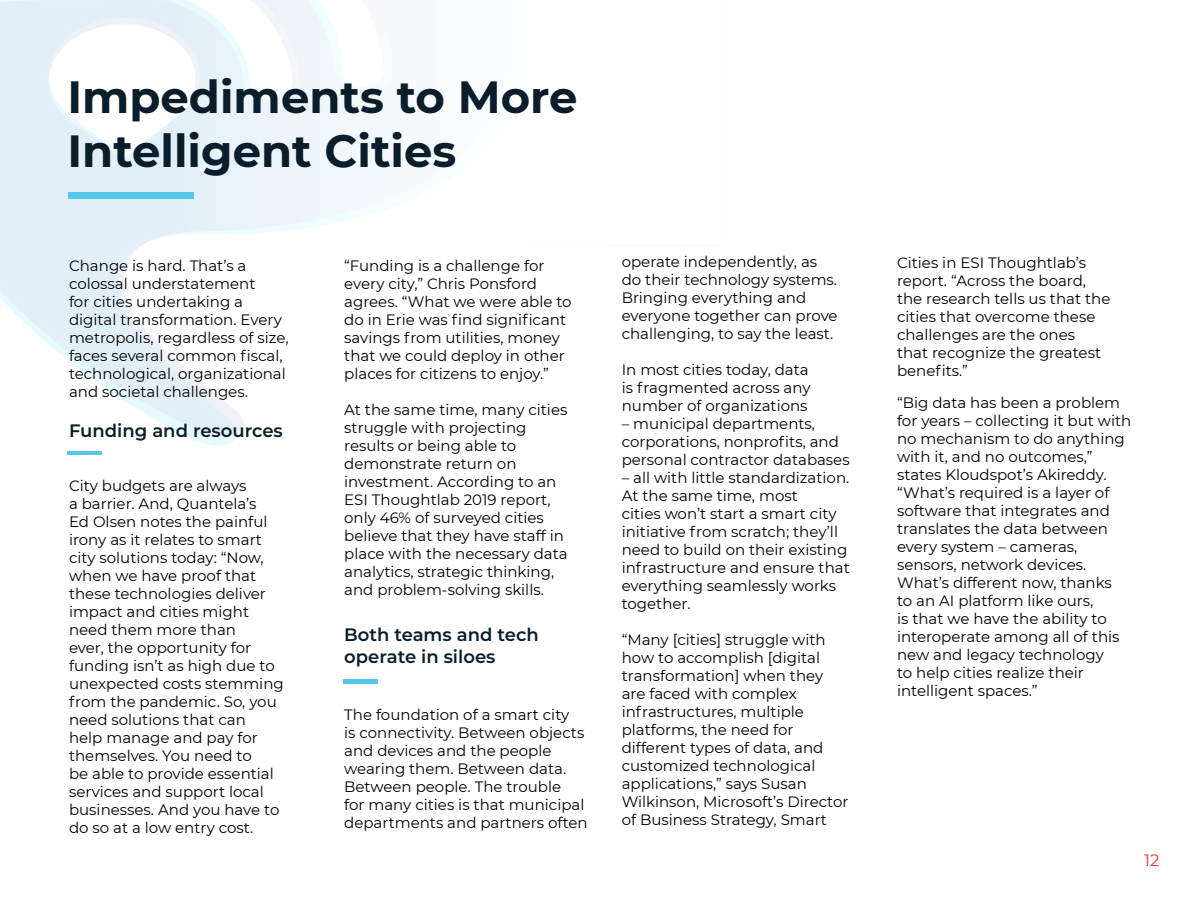
<style>
.page{position:relative;width:1200px;height:900px;background:#fff}
.page>*{position:absolute;margin:0;border:0;box-sizing:border-box;transform-origin:0 0}
.t1{font:700 45px/54px "Montserrat";color:#0a1d2b}
.Subtitle{font:600 18px/21.6px "Montserrat";color:#0a1d2b}
.t2{font:16.5px "Montserrat";color:#ef3e23}
.t3{font:15px/18px "Montserrat";color:#000}
</style>
<div class="page">
<img style="left:0;top:0;width:390px;height:455px">
<div style="left:68px;top:193px;width:126px;height:6px;background:#53c8eb"></div>
<hr style="left:344px;top:680px;width:34px;height:4px;background:#53c8eb">
<hr style="left:68px;top:452px;width:34px;height:3px;background:#53c8eb">
<p class="t1" style="left:68px;top:68px;width:512px">Impediments to More<br>Intelligent Cities</p>
<p class="t3" style="left:69px;top:256px;width:221px">Change is hard. That’s a colossal understatement<br>for cities undertaking a digital transformation. Every metropolis, regardless of size, faces several common fiscal, technological, organizational and societal challenges.</p>
<p class="Subtitle" style="left:69px;top:419px;width:215px">Funding and resources</p>
<p class="t3" style="left:69px;top:476px;width:216px">City budgets are always<br>a barrier. And, Quantela’s<br>Ed Olsen notes the painful irony as it relates to smart city solutions today: “Now, when we have proof that these technologies deliver impact and cities might need them more than<br>ever, the opportunity for funding isn’t as high due to unexpected costs stemming from the pandemic. So, you need solutions that can<br>help manage and pay for themselves. You need to<br>be able to provide essential services and support local businesses. And you have to do so at a low entry cost.</p>
<p class="t3" style="left:344px;top:256px;width:229px">“Funding is a challenge for every city,” Chris Ponsford agrees. “What we were able to do in Erie was find significant savings from utilities, money that we could deploy in other places for citizens to enjoy.”</p>
<p class="t3" style="left:344px;top:400px;width:225px">At the same time, many cities struggle with projecting results or being able to demonstrate return on investment. According to an<br>ESI Thoughtlab 2019 report, only 46% of surveyed cities believe that they have staff in place with the necessary data analytics, strategic thinking, and problem-solving skills.</p>
<p class="Subtitle" style="left:344px;top:623px;width:196px">Both teams and tech operate in siloes</p>
<p class="t3" style="left:344px;top:705px;width:245px">The foundation of a smart city<br>is connectivity. Between objects and devices and the people wearing them. Between data.<br>Between people. The trouble<br>for many cities is that municipal departments and partners often</p>
<p class="t3" style="left:622px;top:252px;width:217px">operate independently, as do their technology systems.<br>Bringing everything and everyone together can prove challenging, to say the least.</p>
<p class="t3" style="left:622px;top:360px;width:190px">In most cities today, data is fragmented across any number of organizations</p>
<p class="t3" style="left:622px;top:414px;width:229px">– municipal departments, corporations, nonprofits, and personal contractor databases</p>
<p class="t3" style="left:622px;top:468px;width:230px">– all with little standardization.<br>At the same time, most<br>cities won’t start a smart city initiative from scratch; they’ll need to build on their existing infrastructure and ensure that everything seamlessly works together.</p>
<p class="t3" style="left:622px;top:630px;width:228px">“Many [cities] struggle with how to accomplish [digital transformation] when they are faced with complex infrastructures, multiple platforms, the need for different types of data, and customized technological applications,” says Susan<br>Wilkinson, Microsoft’s Director of Business Strategy, Smart</p>
<p class="t3" style="left:897px;top:253px;width:215px">Cities in ESI Thoughtlab’s report. “Across the board, the research tells us that the cities that overcome these challenges are the ones<br>that recognize the greatest benefits.”</p>
<p class="t3" style="left:897px;top:393px;width:236px">“Big data has been a problem for years – collecting it but with no mechanism to do anything with it, and no outcomes,” states Kloudspot’s Akireddy. “What’s required is a layer of software that integrates and translates the data between every system – cameras, sensors, network devices.<br>What’s different now, thanks<br>to an AI platform like ours,<br>is that we have the ability to interoperate among all of this new and legacy technology<br>to help cities realize their intelligent spaces.”</p>
<p class="t2" style="left:1144px;top:849px;width:17px">12</p>
</div>
